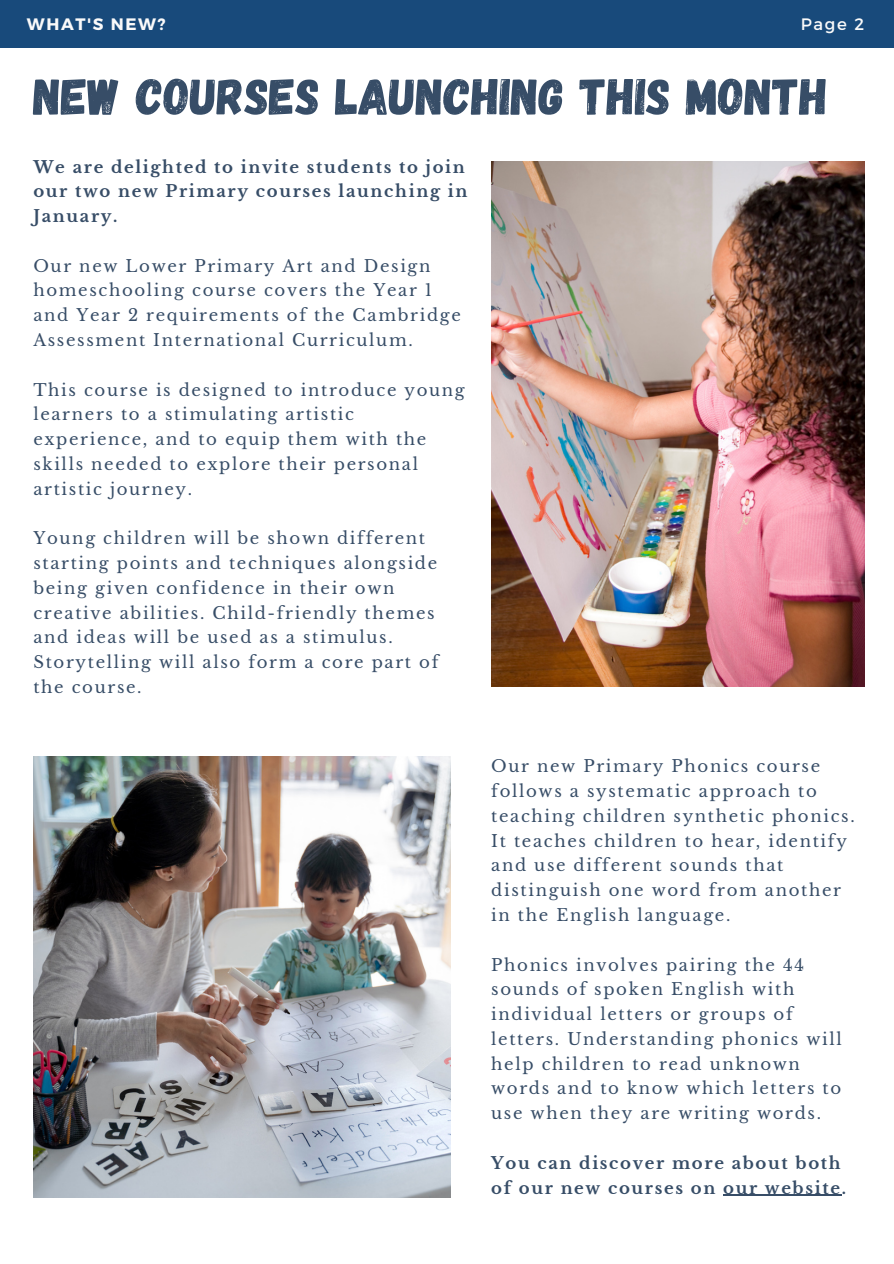
<style>
.page{position:relative;width:894px;height:1264px;background:#fff}
.page>*{position:absolute;margin:0;border:0;box-sizing:border-box;transform-origin:0 0}
.t1{font:51px "Gagalin";color:#374d67}
.t2{font:16.5px/24.8px "Libre Baskerville";letter-spacing:.1em;color:#374d67}
.t3{font:700 16.5px/24.8px "Libre Baskerville";letter-spacing:.1em;color:#374d67}
.t4{font:700 16.5px "Montserrat";letter-spacing:.1em;color:#fafafa}
.t5{font:16.5px "Montserrat";color:#fafafa}
</style>
<div class="page">
<div style="left:0;top:0;width:893px;height:47px;background:#184a7b"></div>
<img style="left:491px;top:161px;width:373px;height:525px">
<hr style="left:723px;top:1194px;width:118px;height:1px;background:#374d67">
<img style="left:33px;top:757px;width:417px;height:440px">
<p class="t4" style="left:27px;top:14px;width:140px">WHAT'S NEW?</p>
<p class="t5" style="left:800px;top:14px;width:65px">Page 2</p>
<p class="t1" style="left:33px;top:63px;width:795px">NEW COURSES LAUNCHING THIS MONTH</p>
<p class="t3" style="left:33px;top:154px;width:435px">We are delighted to invite students to join our two new Primary courses launching in<br>January.</p>
<p class="t2" style="left:33px;top:253px;width:429px">Our new Lower Primary Art and Design homeschooling course covers the Year 1 and Year 2 requirements of the Cambridge Assessment International Curriculum.</p>
<p class="t2" style="left:33px;top:377px;width:433px">This course is designed to introduce young learners to a stimulating artistic experience, and to equip them with the skills needed to explore their personal artistic journey.</p>
<p class="t2" style="left:33px;top:526px;width:406px">Young children will be shown different starting points and techniques alongside being given confidence in their own creative abilities. Child-friendly themes and ideas will be used as a stimulus.<br>Storytelling will also form a core part of the course.</p>
<p class="t2" style="left:491px;top:754px;width:365px">Our new Primary Phonics course follows a systematic approach to teaching children synthetic phonics.<br>It teaches children to hear, identify and use different sounds that distinguish one word from another in the English language.</p>
<p class="t2" style="left:491px;top:952px;width:352px">Phonics involves pairing the 44 sounds of spoken English with individual letters or groups of letters. Understanding phonics will help children to read unknown words and to know which letters to use when they are writing words.</p>
<p class="t3" style="left:491px;top:1150px;width:356px">You can discover more about both of our new courses on our website.</p>
</div>
